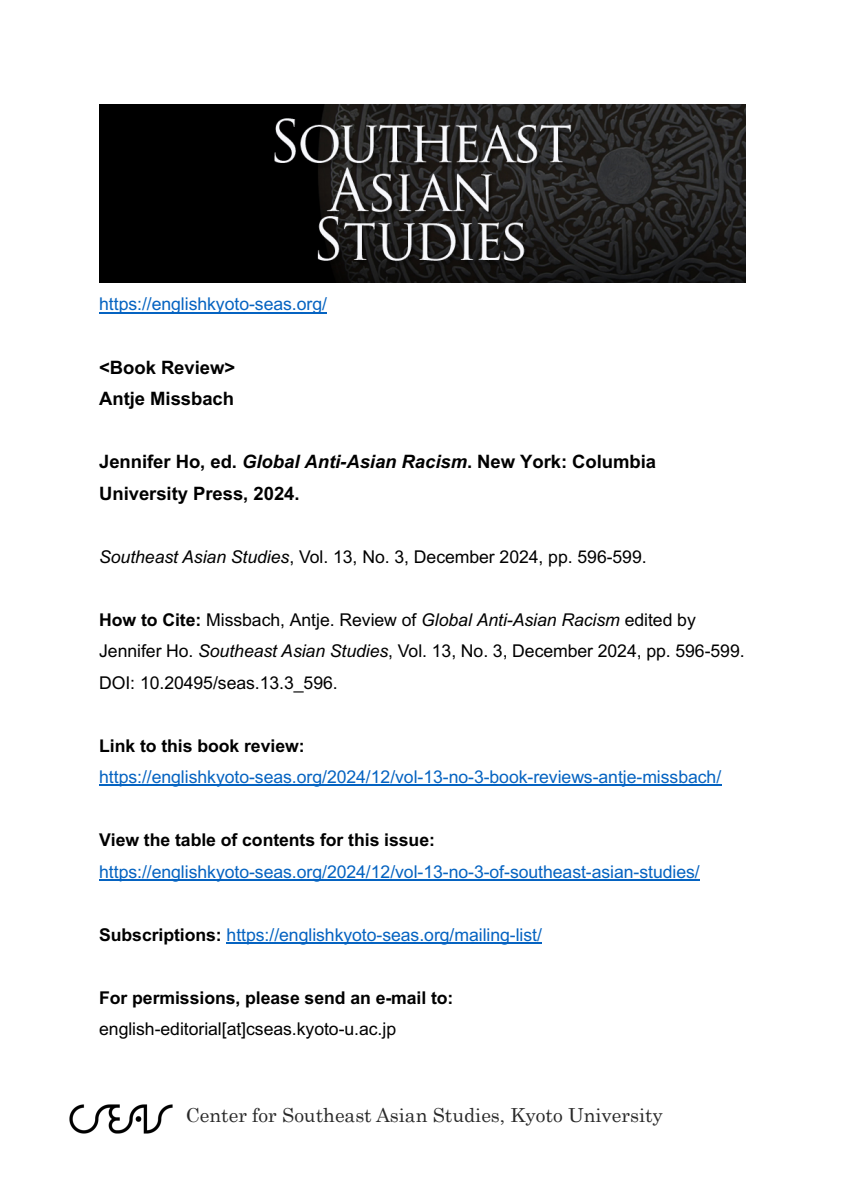
<style>
.page{position:relative;width:844px;height:1191px;background:#fff}
.page>*{position:absolute;margin:0;border:0;box-sizing:border-box;transform-origin:0 0}
.t1{font:19.25px "Century";color:#292929}
.t2{font:700 18.55px/31.5px "Arial";letter-spacing:-.005em;color:#000}
.t3{font:17.68px/31.5px "Arial";letter-spacing:-.005em;color:#000}
.t4{font:17.68px "Arial";letter-spacing:-.005em;color:#0563c1}
.t5{font:700 17.68px "Arial";letter-spacing:-.005em;color:#000}
.s1{font-style:italic}
.s2{font-weight:700}
.s3{font-weight:700;color:#000}
</style>
<div class="page">
<img style="left:69px;top:1104px;width:104px;height:30px">
<hr style="left:99px;top:312px;width:228px;height:1px;background:#0563c1">
<hr style="left:99px;top:785px;width:622px;height:1px;background:#0563c1">
<hr style="left:99px;top:879px;width:600px;height:1px;background:#0563c1">
<hr style="left:226px;top:942px;width:316px;height:1px;background:#0563c1">
<img style="left:99px;top:104px;width:646px;height:179px">
<p class="t4" style="left:99px;top:294px;width:229px">https://englishkyoto-seas.org/</p>
<p class="t2" style="left:99px;top:352px;width:137px">&lt;Book Review&gt;<br>Antje Missbach</p>
<p class="t2" style="left:99px;top:446px;width:558px">Jennifer Ho, ed. <span class="s1">Global Anti-Asian Racism</span>. New York: Columbia<br>University Press, 2024.</p>
<p class="t3" style="left:99px;top:541px;width:549px"><span class="s1">Southeast Asian Studies</span>, Vol. 13, No. 3, December 2024, pp. 596-599.</p>
<p class="t3" style="left:99px;top:604px;width:647px"><span class="s2">How to Cite:</span> Missbach, Antje. Review of <span class="s1">Global Anti-Asian Racism</span> edited by<br>Jennifer Ho. <span class="s1">Southeast Asian Studies</span>, Vol. 13, No. 3, December 2024, pp. 596-599.<br>DOI: 10.20495/seas.13.3_596.</p>
<p class="t5" style="left:99px;top:735px;width:207px">Link to this book review:</p>
<p class="t4" style="left:99px;top:767px;width:623px">https://englishkyoto-seas.org/2024/12/vol-13-no-3-book-reviews-antje-missbach/</p>
<p class="t5" style="left:99px;top:830px;width:337px">View the table of contents for this issue:</p>
<p class="t4" style="left:99px;top:861px;width:602px">https://englishkyoto-seas.org/2024/12/vol-13-no-3-of-southeast-asian-studies/</p>
<p class="t4" style="left:99px;top:924px;width:444px"><span class="s3">Subscriptions:</span> https://englishkyoto-seas.org/mailing-list/</p>
<p class="t5" style="left:99px;top:987px;width:356px">For permissions, please send an e-mail to:</p>
<p class="t3" style="left:99px;top:1013px;width:298px">english-editorial[at]cseas.kyoto-u.ac.jp</p>
<p class="t1" style="left:186px;top:1103px;width:478px">Center for Southeast Asian Studies, Kyoto University</p>
</div>
